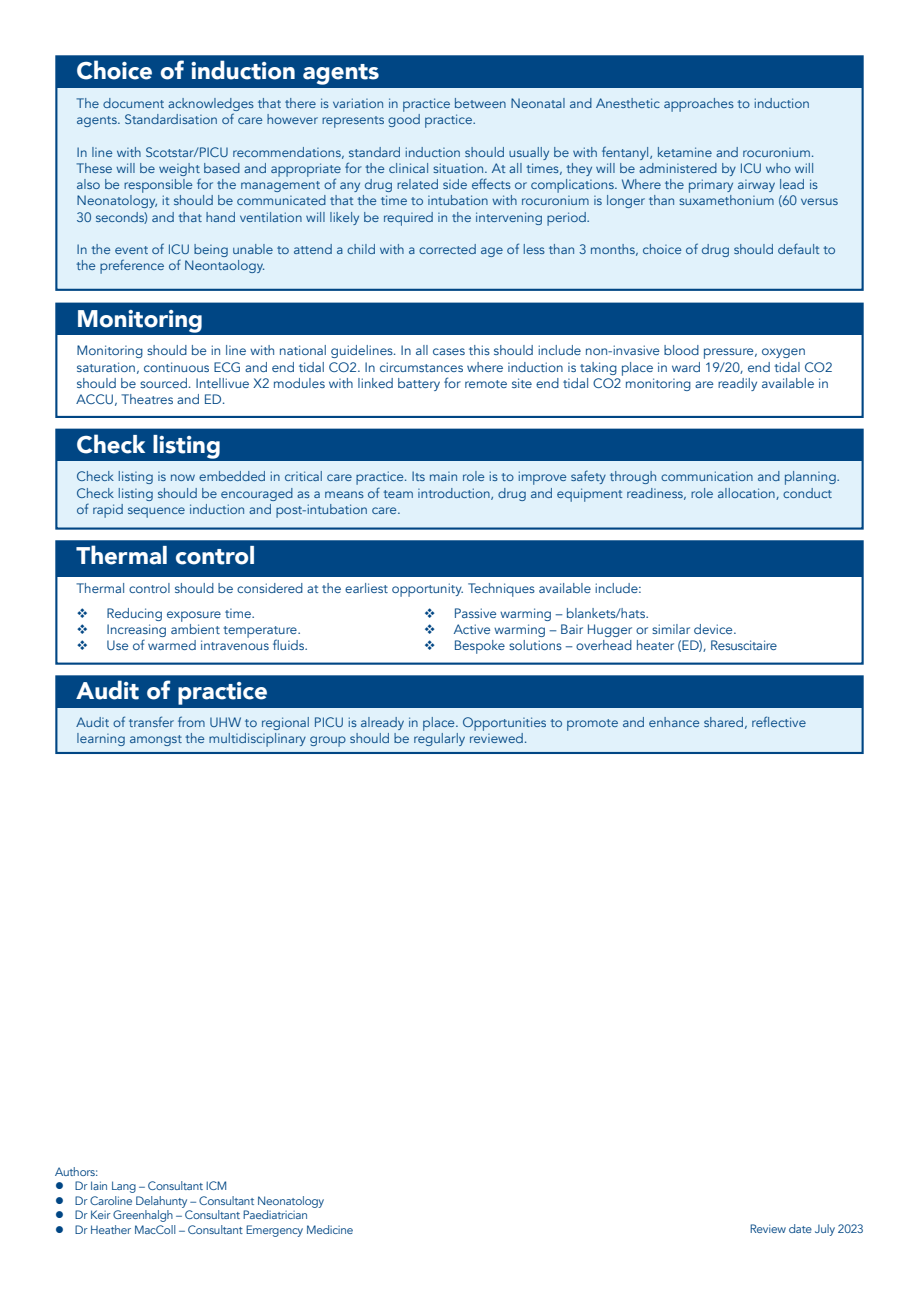
<style>
.page{position:relative;width:919px;height:1289px;background:#fff}
.page>*{position:absolute;margin:0;border:0;box-sizing:border-box;transform-origin:0 0}
.t1{font:900 24px "Avenir";color:#fff}
.t2{font:13.5px/16.2px "Avenir";color:#004684}
.t3{font:12px "Avenir";letter-spacing:-.02em;color:#004684}
</style>
<div class="page">
<div style="left:55px;top:675px;width:808px;height:79px;background:#e1f2fb;border:2px solid #004684"></div>
<div style="left:55px;top:55px;width:808px;height:236px;background:#e1f2fb;border:2px solid #004684"></div>
<div style="left:55px;top:428px;width:808px;height:101px;background:#e1f2fb;border:2px solid #004684"></div>
<div style="left:56px;top:56px;width:806px;height:31px;background:#004684"></div>
<div style="left:56px;top:303px;width:806px;height:32px;background:#004684"></div>
<div style="left:55px;top:302px;width:808px;height:116px;border:2px solid #004684"></div>
<div style="left:56px;top:429px;width:806px;height:32px;background:#004684"></div>
<div style="left:55px;top:540px;width:808px;height:124px;border:2px solid #004684"></div>
<div style="left:56px;top:541px;width:806px;height:35px;background:#004684"></div>
<div style="left:56px;top:676px;width:806px;height:31px;background:#004684"></div>
<p class="t1" style="left:77px;top:50px;width:304px">Choice of induction agents</p>
<p class="t2" style="left:77px;top:96px;width:735px">The document acknowledges that there is variation in practice between Neonatal and Anesthetic approaches to induction agents. Standardisation of care however represents good practice.</p>
<p class="t2" style="left:77px;top:144px;width:763px">In line with Scotstar/PICU recommendations, standard induction should usually be with fentanyl, ketamine and rocuronium.<br>These will be weight based and appropriate for the clinical situation. At all times, they will be administered by ICU who will also be responsible for the management of any drug related side effects or complications. Where the primary airway lead is Neonatology, it should be communicated that the time to intubation with rocuronium is longer than suxamethonium (60 versus 30 seconds) and that hand ventilation will likely be required in the intervening period.</p>
<p class="t2" style="left:77px;top:241px;width:760px">In the event of ICU being unable to attend a child with a corrected age of less than 3 months, choice of drug should default to the preference of Neontaology.</p>
<p class="t1" style="left:77px;top:298px;width:128px">Monitoring</p>
<p class="t2" style="left:77px;top:343px;width:757px">Monitoring should be in line with national guidelines. In all cases this should include non-invasive blood pressure, oxygen saturation, continuous ECG and end tidal CO2. In circumstances where induction is taking place in ward 19/20, end tidal CO2 should be sourced. Intellivue X2 modules with linked battery for remote site end tidal CO2 monitoring are readily available in ACCU, Theatres and ED.</p>
<p class="t1" style="left:77px;top:423px;width:146px">Check listing</p>
<p class="t2" style="left:77px;top:469px;width:765px">Check listing is now embedded in critical care practice. Its main role is to improve safety through communication and planning.<br>Check listing should be encouraged as a means of team introduction, drug and equipment readiness, role allocation, conduct of rapid sequence induction and post-intubation care.</p>
<p class="t1" style="left:77px;top:535px;width:180px">Thermal control</p>
<p class="t2" style="left:77px;top:580px;width:567px">Thermal control should be considered at the earliest opportunity. Techniques available include:</p>
<p class="t2" style="left:77px;top:605px;width:180px">❖ Reducing exposure time.</p>
<p class="t2" style="left:77px;top:621px;width:226px">❖ Increasing ambient temperature.</p>
<p class="t2" style="left:77px;top:637px;width:233px">❖ Use of warmed intravenous fluids.</p>
<p class="t2" style="left:423px;top:605px;width:227px">❖ Passive warming – blankets/hats.</p>
<p class="t2" style="left:423px;top:621px;width:314px">❖ Active warming – Bair Hugger or similar device.</p>
<p class="t2" style="left:423px;top:637px;width:355px">❖ Bespoke solutions – overhead heater (ED), Resuscitaire</p>
<p class="t1" style="left:77px;top:670px;width:193px">Audit of practice</p>
<p class="t2" style="left:77px;top:714px;width:731px">Audit of transfer from UHW to regional PICU is already in place. Opportunities to promote and enhance shared, reflective learning amongst the multidisciplinary group should be regularly reviewed.</p>
<p class="t3" style="left:55px;top:1164px;width:44px">Authors:</p>
<p class="t3" style="left:55px;top:1178px;width:174px">● Dr Iain Lang – Consultant ICM</p>
<p class="t3" style="left:55px;top:1193px;width:270px">● Dr Caroline Delahunty – Consultant Neonatology</p>
<p class="t3" style="left:55px;top:1207px;width:254px">● Dr Keir Greenhalgh – Consultant Paediatrician</p>
<p class="t3" style="left:55px;top:1222px;width:300px">● Dr Heather MacColl – Consultant Emergency Medicine</p>
<p class="t3" style="left:749px;top:1221px;width:115px">Review date July 2023</p>
</div>
